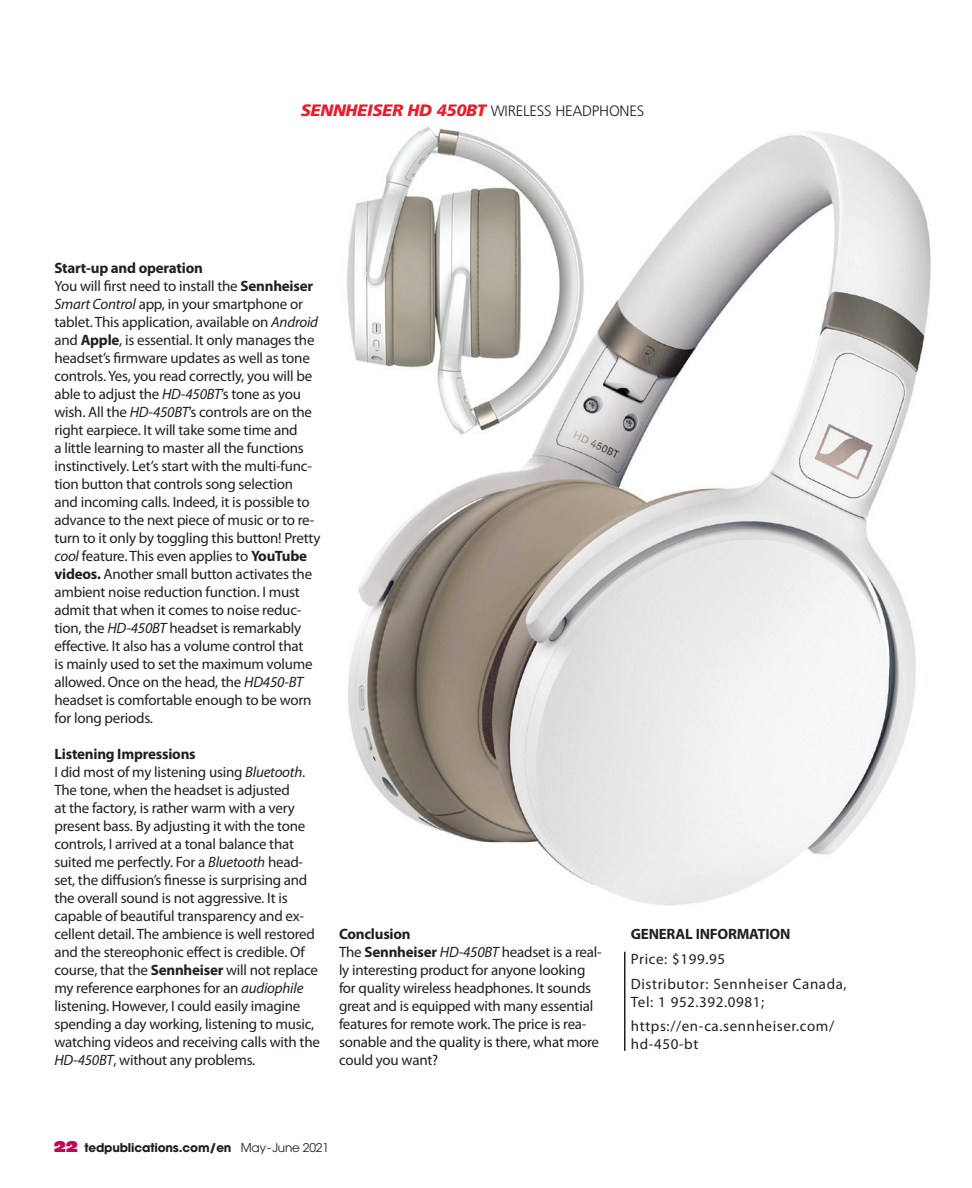
<style>
.page{position:relative;width:972px;height:1188px;background:#fff}
.page>*{position:absolute;margin:0;border:0;box-sizing:border-box;transform-origin:0 0}
.t1{font:15px/18px "Myriad Pro";letter-spacing:-.015em;color:#231f20}
.t2{font:15px/24.8px "Myriad Pro";letter-spacing:.04em;color:#231f20}
.t3{font:300 15px "Frutiger";letter-spacing:-.015em;color:#231f20}
.t4{font:700 15px "Myriad Pro";letter-spacing:-.015em;color:#231f20}
.t5{font:700 12px "Avant Garde";letter-spacing:-.015em;color:#231f20}
.s1{font-weight:900;font-style:italic;font-size:16.5px;color:#ee1b2c}
.s2{font-weight:700}
.s3{font-style:italic}
.s4{font-family:"Antique Olive Nord";font-weight:400;font-size:15px;color:#c30552}
.s5{font-weight:400}
</style>
<div class="page">
<img style="left:346px;top:126px;width:585px;height:780px">
<hr style="left:624px;top:952px;width:2px;height:99px;background:#231f20">
<p class="t3" style="left:301px;top:102px;width:345px"><span class="s1">SENNHEISER HD 450BT</span> WIRELESS HEADPHONES</p>
<p class="t1" style="left:54px;top:259px;width:268px"><span class="s2">Start-up and operation<br></span>You will first need to install the <span class="s2">Sennheiser </span><span class="s3">Smart Control</span> app, in your smartphone or tablet. This application, available on <span class="s3">Android </span>and <span class="s2">Apple</span>, is essential. It only manages the headset’s firmware updates as well as tone controls. Yes, you read correctly, you will be able to adjust the <span class="s3">HD-450BT</span>’s tone as you wish. All the <span class="s3">HD-450BT</span>’s controls are on the right earpiece. It will take some time and<br>a little learning to master all the functions instinctively. Let’s start with the multi-func&shy;tion button that controls song selection<br>and incoming calls. Indeed, it is possible to advance to the next piece of music or to re&shy;turn to it only by toggling this button! Pretty <span class="s3">cool</span> feature. This even applies to <span class="s2">YouTube videos.</span> Another small button activates the ambient noise reduction function. I must admit that when it comes to noise reduc&shy;tion, the <span class="s3">HD-450BT</span> headset is remarkably effective. It also has a volume control that<br>is mainly used to set the maximum volume allowed. Once on the head, the <span class="s3">HD450-BT </span>headset is comfortable enough to be worn for long periods.</p>
<p class="t1" style="left:54px;top:745px;width:267px"><span class="s2">Listening Impressions<br></span>I did most of my listening using <span class="s3">Bluetooth</span>.<br>The tone, when the headset is adjusted<br>at the factory, is rather warm with a very present bass. By adjusting it with the tone controls, I arrived at a tonal balance that suited me perfectly. For a <span class="s3">Bluetooth</span> head&shy;set, the diffusion’s finesse is surprising and the overall sound is not aggressive. It is capable of beautiful transparency and ex&shy;cellent detail. The ambience is well restored and the stereophonic effect is credible. Of course, that the <span class="s2">Sennheiser</span> will not replace my reference earphones for an <span class="s3">audiophile </span>listening. However, I could easily imagine spending a day working, listening to music, watching videos and receiving calls with the <span class="s3">HD-450BT</span>, without any problems.</p>
<p class="t1" style="left:339px;top:925px;width:264px"><span class="s2">Conclusion<br></span>The <span class="s2">Sennheiser</span> <span class="s3">HD-450BT</span> headset is a real&shy;ly interesting product for anyone looking for quality wireless headphones. It sounds great and is equipped with many essential features for remote work. The price is rea&shy;sonable and the quality is there, what more could you want?</p>
<p class="t4" style="left:631px;top:924px;width:161px">GENERAL INFORMATION</p>
<p class="t2" style="left:631px;top:946px;width:217px">Price: $199.95<br>Distributor: Sennheiser Canada,</p>
<p class="t2" style="left:631px;top:989px;width:205px">Tel: 1 952.392.0981; https://en-ca.sennheiser.com/</p>
<p class="t1" style="left:631px;top:1035px;width:69px">hd-450-bt</p>
<p class="t5" style="left:54px;top:1140px;width:277px"><span class="s4">22</span> tedpublications.com/en <span class="s5">May-June 2021</span></p>
</div>
